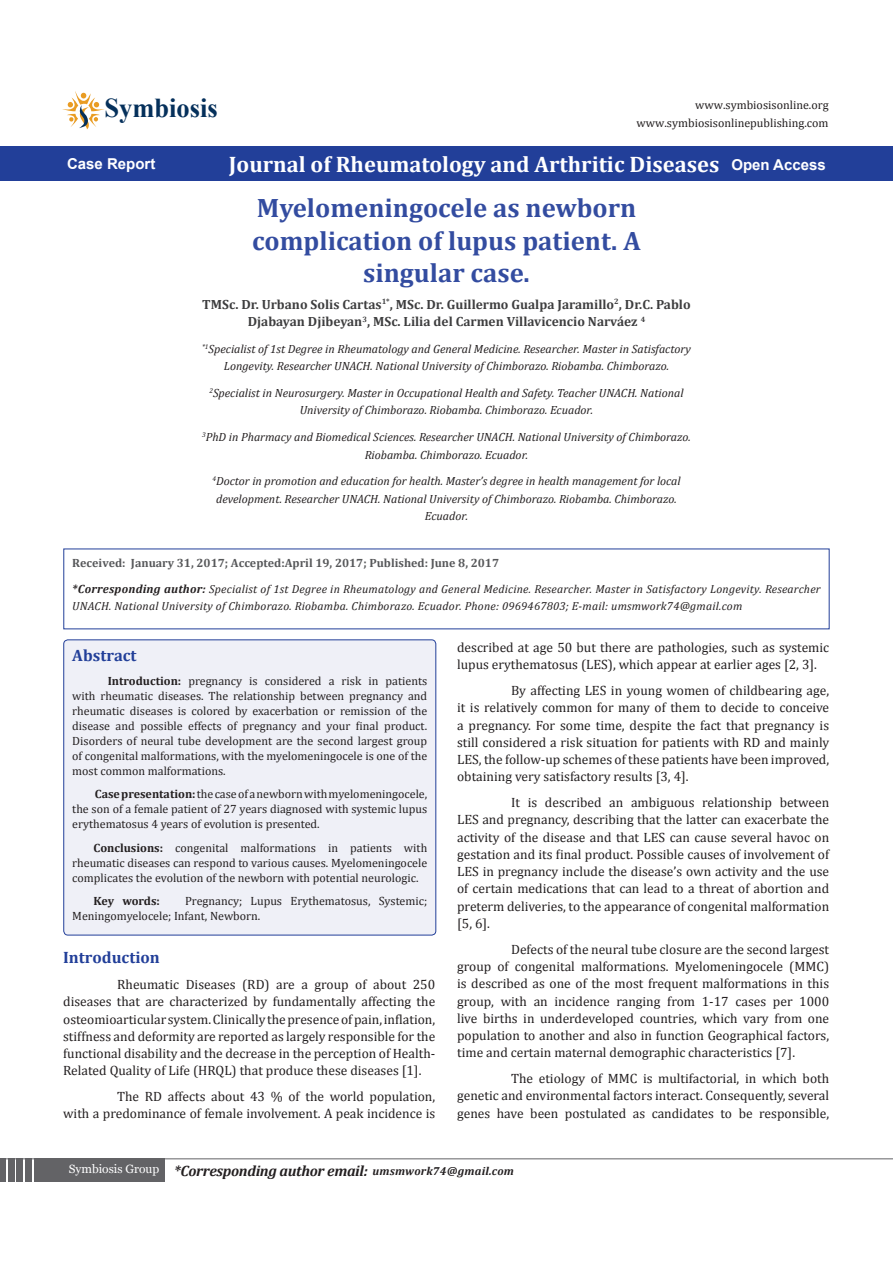
<style>
.page{position:relative;width:893px;height:1263px;background:#fff}
.page>*{position:absolute;margin:0;border:0;box-sizing:border-box;transform-origin:0 0}
.t1{font:700 27.3px "Times New Roman";color:#05305b}
.t2{font:700 26.7px/32.7px "Cambria";color:#334ca0;text-align:center}
.Default{font:700 22.5px "Cambria";color:#fff}
.List_Paragraph{font:700 16.5px "Cambria";color:#223f99}
.Sideheadings{font:700 16.5px "Cambria";color:#223f99}
.t3{font:italic 15px "Cambria";letter-spacing:-.02em;color:#231f20}
.Default-2{font:700 15px "Arial";color:#fff}
.List_Paragraph-2{font:13.5px/17.2px "Cambria";color:#231f20;text-align:justify}
.t4{font:700 13.35px/17.9px "Cambria";color:#3e3e3f;text-align:center}
.t5{font:12px/15px "Cambria";color:#231f20;text-align:justify}
.Pa8{font:700 12px "Cambria";color:#57585a}
.Pa0{font:12px "Cambria";color:#221e1f}
.t6{font:700 12px "Cambria";letter-spacing:-.015em;color:#231f20}
.t7{font:italic 11.85px/17.9px "Cambria";color:#231f20;text-align:center}
.Pa8-2{font:italic 11.7px/16.5px "Cambria";letter-spacing:.02em;color:#231f20}
.Pa8-3{font:italic 700 11.7px "Cambria";letter-spacing:.02em;color:#231f20}
.s1{font-weight:700;font-size:12px}
.s2{font-weight:700}
</style>
<div class="page">
<hr style="left:0;top:1158px;width:893px;height:1px;background:#636366">
<div style="left:34px;top:1159px;width:130px;height:23px;background:#636366"></div>
<div style="left:25px;top:1159px;width:7px;height:23px;background:#636366"></div>
<div style="left:17px;top:1159px;width:6px;height:23px;background:#636366"></div>
<div style="left:8px;top:1159px;width:6px;height:23px;background:#636366"></div>
<div style="left:0;top:1159px;width:6px;height:23px;background:#636366"></div>
<svg style="left:62px;top:91px;width:42px;height:38px"></svg>
<div style="left:0;top:146px;width:893px;height:35px;background:#223f99"></div>
<svg style="left:64px;top:549px;width:765px;height:80px"></svg>
<div style="left:64px;top:640px;width:372px;height:295px;background:#eff0f7;border-radius:4px"></div>
<div style="left:64px;top:640px;width:372px;height:295px;border:1px solid #223f99;border-radius:4px"></div>
<p class="t1" style="left:105px;top:89px;width:115px">Symbiosis</p>
<p class="Pa0" style="left:695px;top:98px;width:135px">www.symbiosisonline.org</p>
<p class="Pa0" style="left:637px;top:116px;width:193px">www.symbiosisonlinepublishing.com</p>
<p class="Default-2" style="left:67px;top:154px;width:90px">Case Report</p>
<p class="Default" style="left:229px;top:149px;width:492px">Journal of Rheumatology and Arthritic Diseases</p>
<p class="Default-2" style="left:731px;top:154px;width:96px">Open Access</p>
<p class="t2" style="left:252px;top:191px;width:390px">Myelomeningocele as newborn complication of lupus patient. A singular case.</p>
<p class="t4" style="left:202px;top:295px;width:490px">TMSc. Dr. Urbano Solis Cartas<sup>1*</sup>, MSc. Dr. Guillermo Gualpa Jaramillo<sup>2</sup>, Dr.C. Pablo<br>Djabayan Djibeyan<sup>3</sup>, MSc. Lilia del Carmen Villavicencio Narváez <sup>4</sup></p>
<p class="t7" style="left:202px;top:339px;width:490px"><sup>*1</sup>Specialist of 1st Degree in Rheumatology and General Medicine. Researcher. Master in Satisfactory<br>Longevity. Researcher UNACH. National University of Chimborazo. Riobamba. Chimborazo.</p>
<p class="t7" style="left:209px;top:383px;width:476px"><sup>2</sup>Specialist in Neurosurgery. Master in Occupational Health and Safety. Teacher UNACH. National<br>University of Chimborazo. Riobamba. Chimborazo. Ecuador.</p>
<p class="t7" style="left:202px;top:427px;width:490px"><sup>3</sup>PhD in Pharmacy and Biomedical Sciences. Researcher UNACH. National University of Chimborazo.<br>Riobamba. Chimborazo. Ecuador.</p>
<p class="t7" style="left:212px;top:471px;width:470px"><sup>4</sup>Doctor in promotion and education for health. Master’s degree in health management for local development. Researcher UNACH. National University of Chimborazo. Riobamba. Chimborazo.<br>Ecuador.</p>
<p class="Pa8" style="left:72px;top:554px;width:428px">Received: January 31, 2017; Accepted:April 19, 2017; Published: June 8, 2017</p>
<p class="Pa8-2" style="left:72px;top:581px;width:750px"><span class="s1">*Corresponding author:</span> Specialist of 1st Degree in Rheumatology and General Medicine. Researcher. Master in Satisfactory Longevity. Researcher<br>UNACH. National University of Chimborazo. Riobamba. Chimborazo. Ecuador. Phone: 0969467803; E-mail: umsmwork74@gmail.com</p>
<p class="Sideheadings" style="left:72px;top:644px;width:66px">Abstract</p>
<p class="t5" style="left:72px;top:673px;width:356px;text-indent:35px"><span class="s2">Introduction:</span> pregnancy is considered a risk in patients with rheumatic diseases. The relationship between pregnancy and rheumatic diseases is colored by exacerbation or remission of the disease and possible effects of pregnancy and your final product.<br>Disorders of neural tube development are the second largest group of congenital malformations, with the myelomeningocele is one of the most common malformations.</p>
<p class="t5" style="left:72px;top:787px;width:356px;text-indent:23px"><span class="s2">Case presentation:</span> the case of a newborn with myelomeningocele, the son of a female patient of 27 years diagnosed with systemic lupus erythematosus 4 years of evolution is presented.</p>
<p class="t5" style="left:72px;top:840px;width:356px;text-indent:21px"><span class="s2">Conclusions:</span> congenital malformations in patients with rheumatic diseases can respond to various causes. Myelomeningocele complicates the evolution of the newborn with potential neurologic.</p>
<p class="t6" style="left:94px;top:893px;width:68px">Key words:</p>
<p class="List_Paragraph-2" style="left:457px;top:639px;width:374px">described at age 50 but there are pathologies, such as systemic lupus erythematosus (LES), which appear at earlier ages [2, 3].</p>
<p class="List_Paragraph-2" style="left:457px;top:682px;width:374px;text-indent:54px">By affecting LES in young women of childbearing age, it is relatively common for many of them to decide to conceive a pregnancy. For some time, despite the fact that pregnancy is still considered a risk situation for patients with RD and mainly LES, the follow-up schemes of these patients have been improved, obtaining very satisfactory results [3, 4].</p>
<p class="List_Paragraph-2" style="left:457px;top:794px;width:374px;text-indent:54px">It is described an ambiguous relationship between LES and pregnancy, describing that the latter can exacerbate the activity of the disease and that LES can cause several havoc on gestation and its final product. Possible causes of involvement of LES in pregnancy include the disease’s own activity and the use of certain medications that can lead to a threat of abortion and preterm deliveries, to the appearance of congenital malformation [5, 6].</p>
<p class="List_Paragraph-2" style="left:457px;top:940px;width:374px;text-indent:54px">Defects of the neural tube closure are the second largest group of congenital malformations. Myelomeningocele (MMC) is described as one of the most frequent malformations in this group, with an incidence ranging from 1-17 cases per 1000 live births in underdeveloped countries, which vary from one population to another and also in function Geographical factors, time and certain maternal demographic characteristics [7].</p>
<p class="List_Paragraph-2" style="left:457px;top:1070px;width:374px;text-indent:54px">The etiology of MMC is multifactorial, in which both genetic and environmental factors interact. Consequently, several genes have been postulated as candidates to be responsible,</p>
<p class="t5" style="left:72px;top:894px;width:356px;text-indent:113px">Pregnancy; Lupus Erythematosus, Systemic;<br>Meningomyelocele; Infant, Newborn.</p>
<p class="List_Paragraph" style="left:63px;top:946px;width:98px">Introduction</p>
<p class="List_Paragraph-2" style="left:63px;top:976px;width:374px;text-indent:54px">Rheumatic Diseases (RD) are a group of about 250 diseases that are characterized by fundamentally affecting the osteomioarticular system. Clinically the presence of pain, inflation, stiffness and deformity are reported as largely responsible for the functional disability and the decrease in the perception of Health-Related Quality of Life (HRQL) that produce these diseases [1].</p>
<p class="List_Paragraph-2" style="left:63px;top:1088px;width:374px;text-align:right">The RD affects about 43 % of the world population,<br>with a predominance of female involvement. A peak incidence is</p>
<p class="t3" style="left:69px;top:1160px;width:493px"><sup>Symbiosis</sup> <sup>Group</sup> <span class="s2">*Corresponding author email:</span> Cindi.Sounthonevat@pfizer.com</p>
<p class="Pa8-3" style="left:372px;top:1162px;width:143px">umsmwork74@gmail.com</p>
</div>
